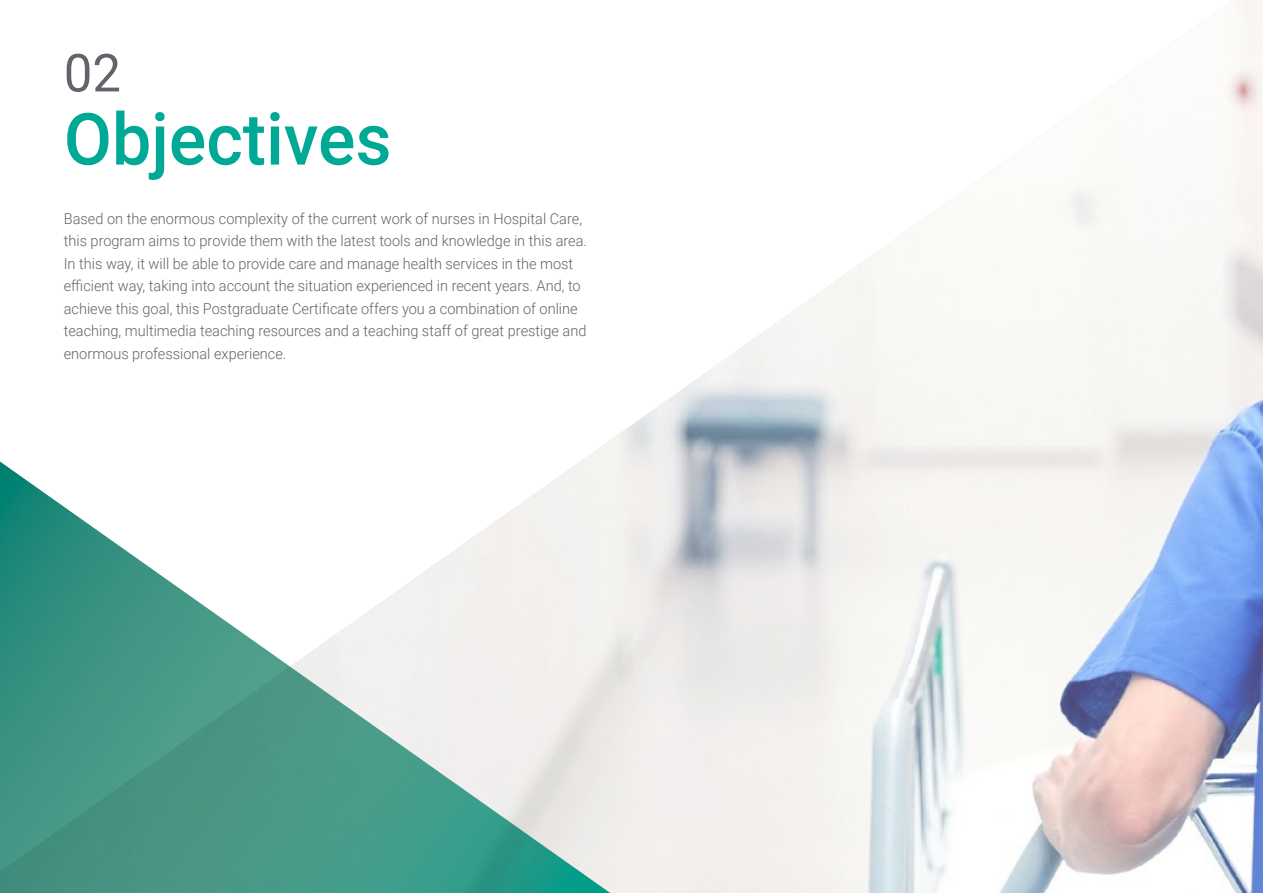
<style>
.page{position:relative;width:1263px;height:893px;background:#fff}
.page>*{position:absolute;margin:0;border:0;box-sizing:border-box;transform-origin:0 0}
.t1{font:500 72px "Roboto";color:#00a996}
.t2{font:52.5px "Roboto";color:#61646a}
.t3{font:300 15px/22.5px "Roboto";color:#61646a}
</style>
<div class="page">
<img style="left:603px;top:0;width:660px;height:893px">
<svg style="left:0;top:446px;width:640px;height:447px"></svg>
<h2 class="t2" style="left:64px;top:36px;width:59px">02</h2>
<h1 class="t1" style="left:64px;top:89px;width:329px">Objectives</h1>
<p class="t3" style="left:64px;top:207px;width:525px">Based on the enormous complexity of the current work of nurses in Hospital Care, this program aims to provide them with the latest tools and knowledge in this area.<br>In this way, it will be able to provide care and manage health services in the most efficient way, taking into account the situation experienced in recent years. And, to achieve this goal, this Postgraduate Certificate offers you a combination of online teaching, multimedia teaching resources and a teaching staff of great prestige and enormous professional experience.</p>
</div>
